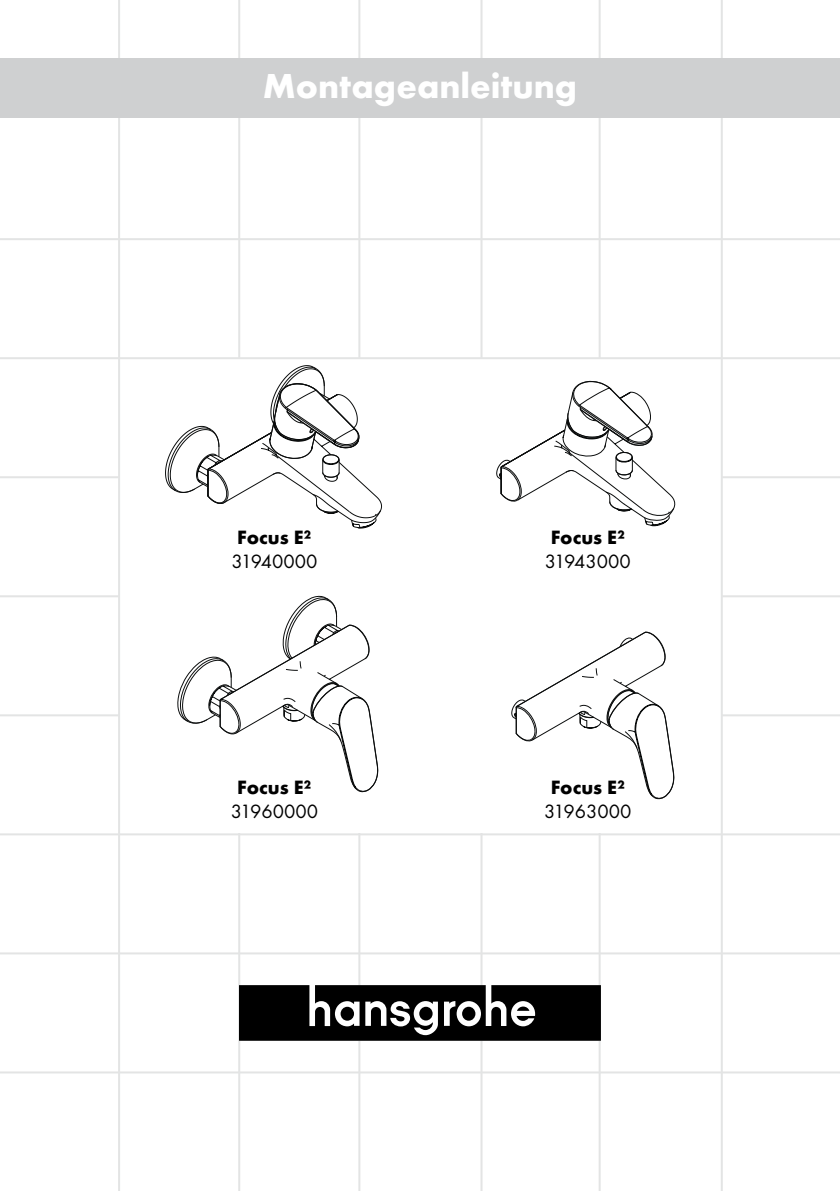
<style>
.page{position:relative;width:840px;height:1191px;background:#fff}
.page>*{position:absolute;margin:0;border:0;box-sizing:border-box;transform-origin:0 0}
.t1{font:700 36px "Futura TOT";color:#fff}
.t2{font:20px "Futura TOT Boo";color:#000}
.t3{font:700 20px "Futura TOT";color:#000}
</style>
<div class="page">
<hr style="left:238px;top:0;width:2px;height:1191px;background:#e3e4e4">
<hr style="left:598px;top:0;width:2px;height:1191px;background:#e3e4e4">
<hr style="left:0;top:476px;width:839px;height:2px;background:#e3e4e4">
<hr style="left:0;top:714px;width:839px;height:2px;background:#e3e4e4">
<hr style="left:0;top:595px;width:839px;height:2px;background:#e3e4e4">
<hr style="left:358px;top:0;width:2px;height:1191px;background:#e3e4e4">
<hr style="left:480px;top:0;width:2px;height:1191px;background:#e3e4e4">
<hr style="left:0;top:952px;width:839px;height:2px;background:#e3e4e4">
<hr style="left:0;top:1071px;width:839px;height:2px;background:#e3e4e4">
<div style="left:119px;top:358px;width:601px;height:474px;background:#fff"></div>
<hr style="left:0;top:833px;width:839px;height:2px;background:#e3e4e4">
<hr style="left:0;top:238px;width:839px;height:2px;background:#e3e4e4">
<hr style="left:0;top:357px;width:839px;height:2px;background:#e3e4e4">
<hr style="left:118px;top:0;width:2px;height:1191px;background:#e3e4e4">
<hr style="left:720px;top:0;width:2px;height:1191px;background:#e3e4e4">
<div style="left:0;top:58px;width:839px;height:60px;background:#cfd0d1"></div>
<svg style="left:165px;top:365px;width:217px;height:164px"></svg>
<svg style="left:177px;top:596px;width:201px;height:196px"></svg>
<svg style="left:496px;top:381px;width:179px;height:145px"></svg>
<svg style="left:511px;top:631px;width:163px;height:168px"></svg>
<svg style="left:239px;top:985px;width:361px;height:55px;background:#292929"></svg>
<h1 class="t1" style="left:263px;top:63px;width:315px">Montageanleitung</h1>
<p class="t3" style="left:237px;top:524px;width:76px">Focus E²</p>
<p class="t2" style="left:231px;top:549px;width:87px">31940000</p>
<p class="t3" style="left:237px;top:775px;width:76px">Focus E²</p>
<p class="t2" style="left:230px;top:799px;width:89px">31960000</p>
<p class="t3" style="left:550px;top:524px;width:76px">Focus E²</p>
<p class="t2" style="left:544px;top:549px;width:87px">31943000</p>
<p class="t3" style="left:550px;top:775px;width:76px">Focus E²</p>
<p class="t2" style="left:544px;top:799px;width:89px">31963000</p>
</div>
